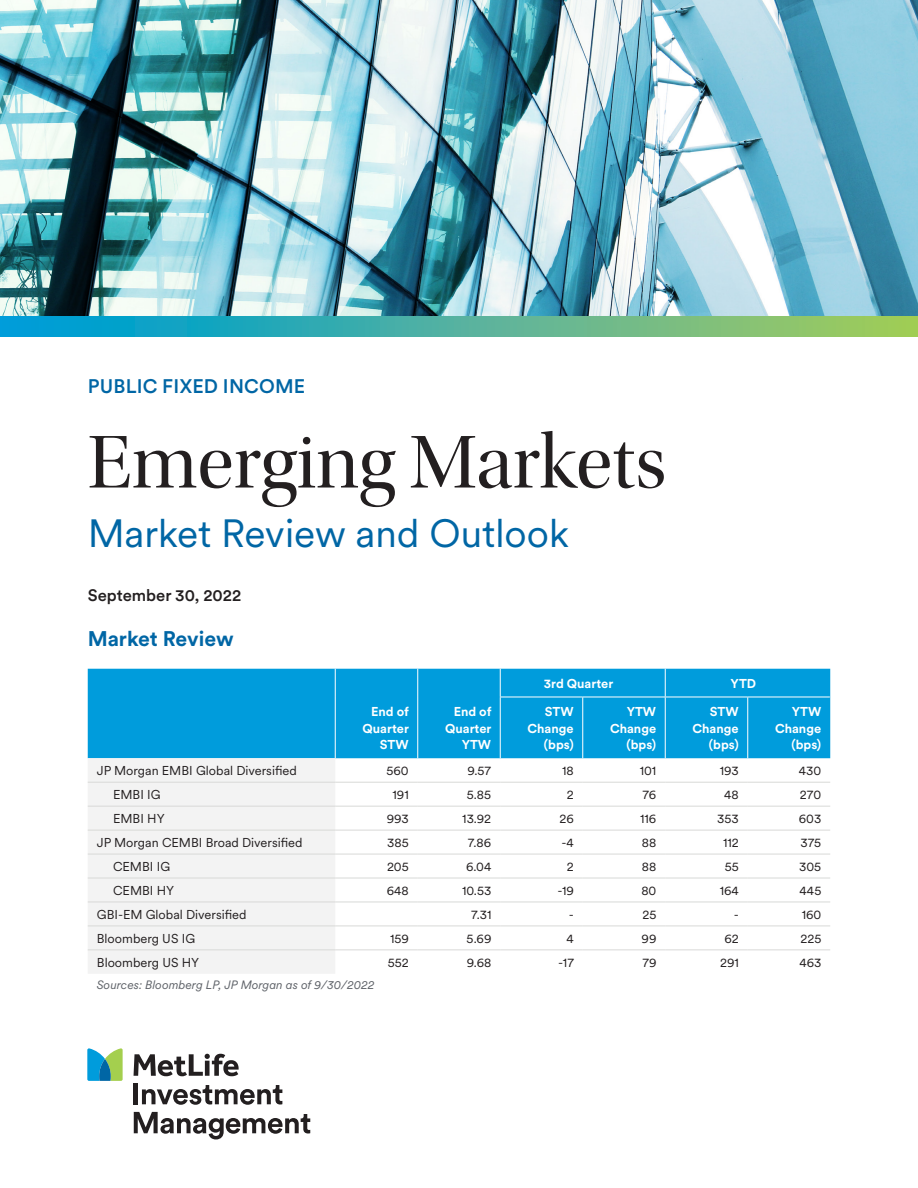
<style>
.page{position:relative;width:918px;height:1188px;background:#fff}
.page>*{position:absolute;margin:0;border:0;box-sizing:border-box;transform-origin:0 0}
.t1{font:78px "Utopia Std Disp";color:#231f20}
.t2{font:39px "Met Life Circular";color:#0066a5}
.t3{font:700 21px "Met Life Circular";color:#0066a5}
.t4{font:500 19.5px "Met Life Circular";letter-spacing:.01em;color:#0066a5}
.t5{font:500 16.5px "Met Life Circular";color:#231f20}
.t6{font:12.75px "Met Life Circular";color:#231f20}
.t7{font:700 12.75px/16.5px "Met Life Circular";color:#fff;text-align:right}
.t8{font:italic 12px "Met Life Circular";color:#5f6369}
</style>
<div class="page">
<img style="left:0;top:0;width:918px;height:316px">
<svg style="left:87px;top:1048px;width:36px;height:33px"></svg>
<svg style="left:134px;top:1054px;width:105px;height:22px"></svg>
<hr style="left:134px;top:1083px;width:4px;height:21px;background:#231f20">
<svg style="left:142px;top:1085px;width:140px;height:20px"></svg>
<svg style="left:134px;top:1112px;width:176px;height:27px"></svg>
<div style="left:0;top:316px;width:918px;height:21px;background:linear-gradient(to right,#009ade,#aacb5c)"></div>
<div style="left:88px;top:669px;width:742px;height:89px;background:#009cdc"></div>
<div style="left:88px;top:758px;width:247px;height:215px;background:#f3f3f3"></div>
<hr style="left:88px;top:782px;width:247px;height:1px;background:#d8d9d7">
<hr style="left:335px;top:782px;width:83px;height:1px;background:#d8d9d7">
<hr style="left:418px;top:782px;width:82px;height:1px;background:#d8d9d7">
<hr style="left:500px;top:782px;width:83px;height:1px;background:#d8d9d7">
<hr style="left:583px;top:782px;width:82px;height:1px;background:#d8d9d7">
<hr style="left:665px;top:782px;width:83px;height:1px;background:#d8d9d7">
<hr style="left:748px;top:782px;width:82px;height:1px;background:#d8d9d7">
<hr style="left:88px;top:806px;width:247px;height:1px;background:#d8d9d7">
<hr style="left:335px;top:806px;width:83px;height:1px;background:#d8d9d7">
<hr style="left:418px;top:806px;width:82px;height:1px;background:#d8d9d7">
<hr style="left:500px;top:806px;width:83px;height:1px;background:#d8d9d7">
<hr style="left:583px;top:806px;width:82px;height:1px;background:#d8d9d7">
<hr style="left:665px;top:806px;width:83px;height:1px;background:#d8d9d7">
<hr style="left:748px;top:806px;width:82px;height:1px;background:#d8d9d7">
<hr style="left:88px;top:830px;width:247px;height:1px;background:#d8d9d7">
<hr style="left:335px;top:830px;width:83px;height:1px;background:#d8d9d7">
<hr style="left:418px;top:830px;width:82px;height:1px;background:#d8d9d7">
<hr style="left:500px;top:830px;width:83px;height:1px;background:#d8d9d7">
<hr style="left:583px;top:830px;width:82px;height:1px;background:#d8d9d7">
<hr style="left:665px;top:830px;width:83px;height:1px;background:#d8d9d7">
<hr style="left:748px;top:830px;width:82px;height:1px;background:#d8d9d7">
<hr style="left:88px;top:854px;width:247px;height:1px;background:#d8d9d7">
<hr style="left:335px;top:854px;width:83px;height:1px;background:#d8d9d7">
<hr style="left:418px;top:854px;width:82px;height:1px;background:#d8d9d7">
<hr style="left:500px;top:854px;width:83px;height:1px;background:#d8d9d7">
<hr style="left:583px;top:854px;width:82px;height:1px;background:#d8d9d7">
<hr style="left:665px;top:854px;width:83px;height:1px;background:#d8d9d7">
<hr style="left:748px;top:854px;width:82px;height:1px;background:#d8d9d7">
<hr style="left:88px;top:878px;width:247px;height:1px;background:#d8d9d7">
<hr style="left:335px;top:878px;width:83px;height:1px;background:#d8d9d7">
<hr style="left:418px;top:878px;width:82px;height:1px;background:#d8d9d7">
<hr style="left:500px;top:878px;width:83px;height:1px;background:#d8d9d7">
<hr style="left:583px;top:878px;width:82px;height:1px;background:#d8d9d7">
<hr style="left:665px;top:878px;width:83px;height:1px;background:#d8d9d7">
<hr style="left:748px;top:878px;width:82px;height:1px;background:#d8d9d7">
<hr style="left:88px;top:902px;width:247px;height:1px;background:#d8d9d7">
<hr style="left:335px;top:902px;width:83px;height:1px;background:#d8d9d7">
<hr style="left:418px;top:902px;width:82px;height:1px;background:#d8d9d7">
<hr style="left:500px;top:902px;width:83px;height:1px;background:#d8d9d7">
<hr style="left:583px;top:902px;width:82px;height:1px;background:#d8d9d7">
<hr style="left:665px;top:902px;width:83px;height:1px;background:#d8d9d7">
<hr style="left:748px;top:902px;width:82px;height:1px;background:#d8d9d7">
<hr style="left:88px;top:926px;width:247px;height:1px;background:#d8d9d7">
<hr style="left:335px;top:926px;width:83px;height:1px;background:#d8d9d7">
<hr style="left:418px;top:926px;width:82px;height:1px;background:#d8d9d7">
<hr style="left:500px;top:926px;width:83px;height:1px;background:#d8d9d7">
<hr style="left:583px;top:926px;width:82px;height:1px;background:#d8d9d7">
<hr style="left:665px;top:926px;width:83px;height:1px;background:#d8d9d7">
<hr style="left:748px;top:926px;width:82px;height:1px;background:#d8d9d7">
<svg style="left:335px;top:669px;width:1px;height:28px"></svg>
<svg style="left:417px;top:669px;width:1px;height:28px"></svg>
<svg style="left:500px;top:669px;width:1px;height:28px"></svg>
<svg style="left:665px;top:669px;width:1px;height:28px"></svg>
<hr style="left:335px;top:697px;width:1px;height:61px;background:#fff">
<hr style="left:417px;top:697px;width:1px;height:61px;background:#fff">
<hr style="left:500px;top:697px;width:83px;height:1px;background:#fff">
<hr style="left:500px;top:697px;width:1px;height:61px;background:#fff">
<hr style="left:583px;top:697px;width:82px;height:1px;background:#fff">
<hr style="left:582px;top:697px;width:1px;height:61px;background:#fff">
<hr style="left:665px;top:697px;width:83px;height:1px;background:#fff">
<hr style="left:665px;top:697px;width:1px;height:61px;background:#fff">
<hr style="left:748px;top:697px;width:82px;height:1px;background:#fff">
<hr style="left:747px;top:697px;width:1px;height:61px;background:#fff">
<hr style="left:88px;top:949px;width:247px;height:1px;background:#d8d9d7">
<hr style="left:335px;top:949px;width:83px;height:1px;background:#d8d9d7">
<hr style="left:418px;top:949px;width:82px;height:1px;background:#d8d9d7">
<hr style="left:500px;top:949px;width:83px;height:1px;background:#d8d9d7">
<hr style="left:583px;top:949px;width:82px;height:1px;background:#d8d9d7">
<hr style="left:665px;top:949px;width:83px;height:1px;background:#d8d9d7">
<hr style="left:748px;top:949px;width:82px;height:1px;background:#d8d9d7">
<p class="t4" style="left:88px;top:373px;width:219px">PUBLIC FIXED INCOME</p>
<h1 class="t1" style="left:88px;top:421px;width:580px">Emerging Markets</h1>
<h1 class="t2" style="left:88px;top:507px;width:483px">Market Review and Outlook</h1>
<p class="t5" style="left:88px;top:584px;width:155px">September 30, 2022</p>
<h2 class="t3" style="left:88px;top:625px;width:147px">Market Review</h2>
<p class="t7" style="left:363px;top:703px;width:48px">End of<br>Quarter<br>STW</p>
<p class="t7" style="left:445px;top:703px;width:48px">End of<br>Quarter<br>YTW</p>
<p class="t7" style="left:544px;top:674px;width:71px">3rd Quarter</p>
<p class="t7" style="left:731px;top:674px;width:27px">YTD</p>
<p class="t7" style="left:528px;top:703px;width:48px">STW<br>Change (bps)</p>
<p class="t7" style="left:610px;top:703px;width:48px">YTW<br>Change (bps)</p>
<p class="t7" style="left:693px;top:703px;width:48px">STW<br>Change (bps)</p>
<p class="t7" style="left:775px;top:703px;width:48px">YTW<br>Change (bps)</p>
<p class="t6" style="left:97px;top:762px;width:202px">JP Morgan EMBI Global Diversified</p>
<p class="t6" style="left:386px;top:762px;width:24px">560</p>
<p class="t6" style="left:467px;top:762px;width:25px">9.57</p>
<p class="t6" style="left:562px;top:762px;width:13px">18</p>
<p class="t6" style="left:640px;top:762px;width:18px">101</p>
<p class="t6" style="left:720px;top:762px;width:21px">193</p>
<p class="t6" style="left:799px;top:762px;width:24px">430</p>
<p class="t6" style="left:113px;top:786px;width:49px">EMBI IG</p>
<p class="t6" style="left:393px;top:786px;width:18px">191</p>
<p class="t6" style="left:467px;top:786px;width:26px">5.85</p>
<p class="t6" style="left:567px;top:786px;width:8px">2</p>
<p class="t6" style="left:642px;top:786px;width:15px">76</p>
<p class="t6" style="left:724px;top:786px;width:16px">48</p>
<p class="t6" style="left:800px;top:786px;width:23px">270</p>
<p class="t6" style="left:113px;top:810px;width:53px">EMBI HY</p>
<p class="t6" style="left:387px;top:810px;width:24px">993</p>
<p class="t6" style="left:462px;top:810px;width:31px">13.92</p>
<p class="t6" style="left:559px;top:810px;width:16px">26</p>
<p class="t6" style="left:640px;top:810px;width:18px">116</p>
<p class="t6" style="left:717px;top:810px;width:23px">353</p>
<p class="t6" style="left:799px;top:810px;width:24px">603</p>
<p class="t6" style="left:97px;top:834px;width:207px">JP Morgan CEMBI Broad Diversified</p>
<p class="t6" style="left:387px;top:834px;width:23px">385</p>
<p class="t6" style="left:468px;top:834px;width:25px">7.86</p>
<p class="t6" style="left:561px;top:834px;width:14px">-4</p>
<p class="t6" style="left:642px;top:834px;width:16px">88</p>
<p class="t6" style="left:723px;top:834px;width:17px">112</p>
<p class="t6" style="left:801px;top:834px;width:22px">375</p>
<p class="t6" style="left:113px;top:858px;width:59px">CEMBI IG</p>
<p class="t6" style="left:387px;top:858px;width:23px">205</p>
<p class="t6" style="left:466px;top:858px;width:27px">6.04</p>
<p class="t6" style="left:567px;top:858px;width:8px">2</p>
<p class="t6" style="left:642px;top:858px;width:16px">88</p>
<p class="t6" style="left:725px;top:858px;width:16px">55</p>
<p class="t6" style="left:799px;top:858px;width:24px">305</p>
<p class="t6" style="left:113px;top:882px;width:63px">CEMBI HY</p>
<p class="t6" style="left:387px;top:882px;width:24px">648</p>
<p class="t6" style="left:462px;top:882px;width:31px">10.53</p>
<p class="t6" style="left:557px;top:882px;width:18px">-19</p>
<p class="t6" style="left:641px;top:882px;width:17px">80</p>
<p class="t6" style="left:720px;top:882px;width:21px">164</p>
<p class="t6" style="left:800px;top:882px;width:23px">445</p>
<p class="t6" style="left:97px;top:906px;width:151px">GBI-EM Global Diversified</p>
<p class="t6" style="left:471px;top:906px;width:22px">7.31</p>
<p class="t6" style="left:569px;top:906px;width:7px">-</p>
<p class="t6" style="left:642px;top:906px;width:16px">25</p>
<p class="t6" style="left:734px;top:906px;width:7px">-</p>
<p class="t6" style="left:802px;top:906px;width:21px">160</p>
<p class="t6" style="left:97px;top:930px;width:100px">Bloomberg US IG</p>
<p class="t6" style="left:390px;top:930px;width:20px">159</p>
<p class="t6" style="left:467px;top:930px;width:26px">5.69</p>
<p class="t6" style="left:567px;top:930px;width:9px">4</p>
<p class="t6" style="left:642px;top:930px;width:16px">99</p>
<p class="t6" style="left:725px;top:930px;width:16px">62</p>
<p class="t6" style="left:800px;top:930px;width:23px">225</p>
<p class="t6" style="left:97px;top:954px;width:104px">Bloomberg US HY</p>
<p class="t6" style="left:388px;top:954px;width:23px">552</p>
<p class="t6" style="left:467px;top:954px;width:26px">9.68</p>
<p class="t6" style="left:558px;top:954px;width:17px">-17</p>
<p class="t6" style="left:642px;top:954px;width:16px">79</p>
<p class="t6" style="left:720px;top:954px;width:20px">291</p>
<p class="t6" style="left:799px;top:954px;width:24px">463</p>
<p class="t8" style="left:97px;top:977px;width:279px">Sources: Bloomberg LP, JP Morgan as of 9/30/2022</p>
</div>
